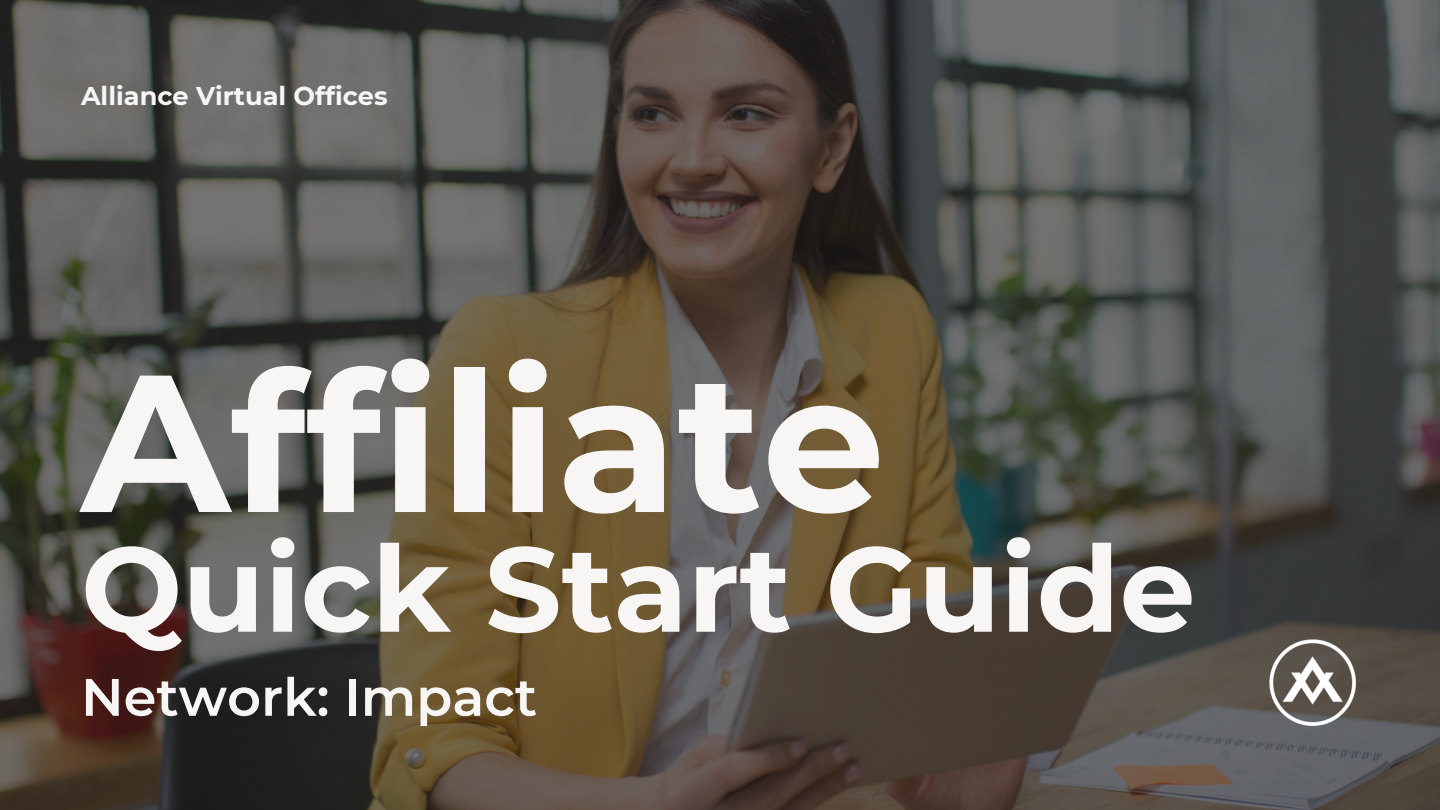
<style>
.page{position:relative;width:1440px;height:810px;background:#fff}
.page>*{position:absolute;margin:0;border:0;box-sizing:border-box;transform-origin:0 0}
.t1{font:700 194.9px "Montserrat";color:#f8f6f5}
.t2{font:700 120px "Montserrat";color:#f8f6f5}
.t3{font:600 52.6px "Montserrat";color:#f8f6f5}
.t4{font:700 25.7px "Montserrat";color:#f8f6f5}
</style>
<div class="page">
<img style="left:0;top:0;width:1440px;height:810px">
<img style="left:1267px;top:637px;width:92px;height:92px">
<p class="t4" style="left:81px;top:80px;width:308px">Alliance Virtual Offices</p>
<h1 class="t1" style="left:81px;top:323px;width:806px">Affiliate</h1>
<h2 class="t2" style="left:81px;top:516px;width:1116px">Quick Start Guide</h2>
<h3 class="t3" style="left:81px;top:665px;width:458px">Network: Impact</h3>
</div>
